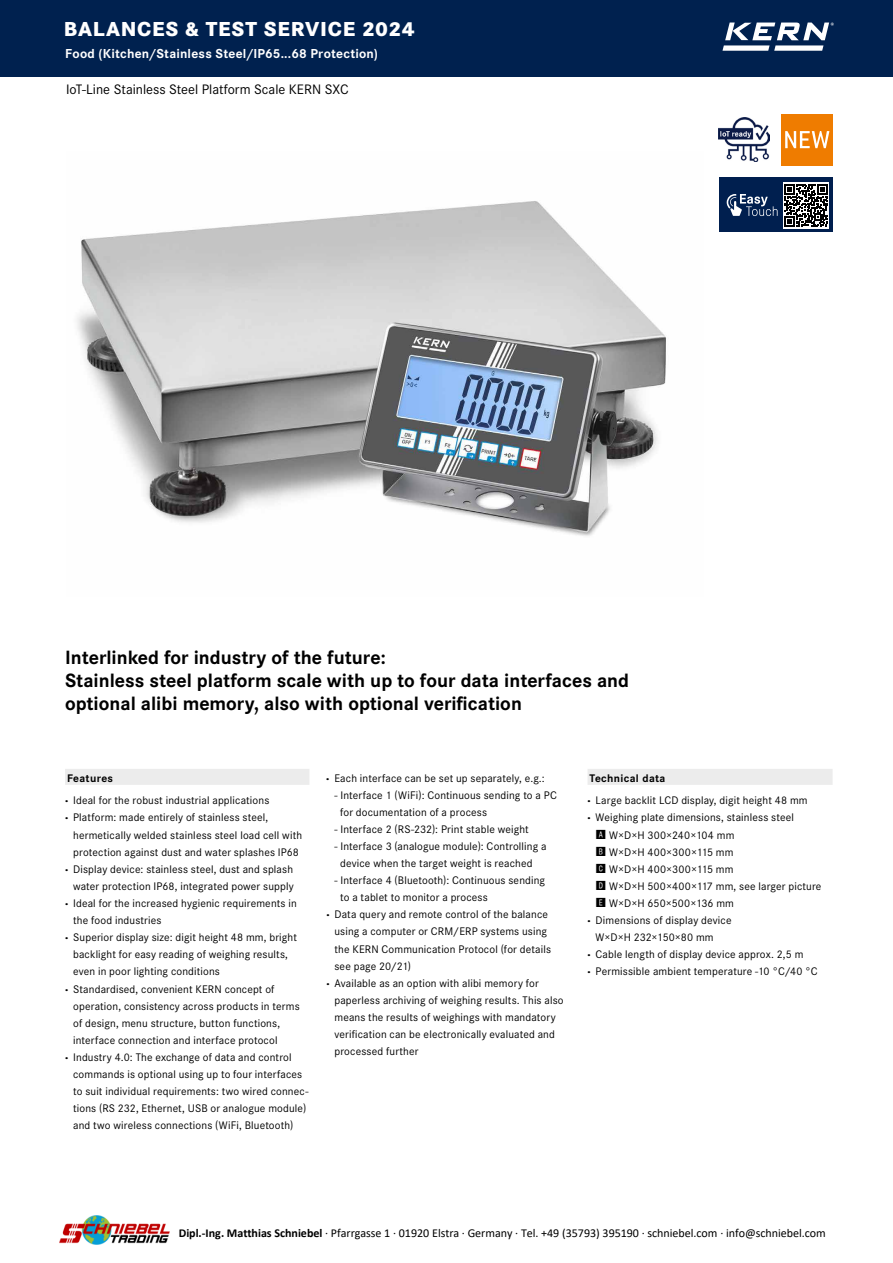
<style>
.page{position:relative;width:893px;height:1263px;background:#fff}
.page>*{position:absolute;margin:0;border:0;box-sizing:border-box;transform-origin:0 0}
.t1{font:800 21px "Corporate S Pro";letter-spacing:.035em;color:#fff}
.t2{font:700 19.95px/22.8px "Corporate S Pro";color:#000}
.t3{font:14.25px "Corporate S Pro";color:#000}
.t4{font:700 13.5px "Corporate S Pro";letter-spacing:.015em;color:#fff}
.t5{font:12px "Calibri";letter-spacing:-.005em;color:#000}
.t6{font:12px "Corporate S Pro";letter-spacing:.015em;color:#000}
.t7{font:11.4px/22.8px "Corporate S Pro";letter-spacing:.015em;color:#000}
.s1{font-weight:700}
.s2{font-weight:800}
.s3{font-family:"Square Frame Neg";font-size:12.45px}
</style>
<div class="page">
<img style="left:77px;top:201px;width:589px;height:335px">
<img style="left:718px;top:117px;width:52px;height:45px">
<div style="left:782px;top:114px;width:51px;height:51px;background:#ef7c00"></div>
<svg style="left:785px;top:131px;width:44px;height:17px"></svg>
<div style="left:65px;top:769px;width:244px;height:16px;background:#ececec"></div>
<div style="left:587px;top:769px;width:246px;height:16px;background:#ececec"></div>
<div style="left:719px;top:177px;width:114px;height:54px;background:#001f4f"></div>
<svg style="left:727px;top:194px;width:50px;height:22px"></svg>
<svg style="left:783px;top:182px;width:46px;height:46px"></svg>
<svg style="left:785px;top:184px;width:43px;height:43px;background:#585858"></svg>
<div style="left:0;top:0;width:893px;height:76px;background:#00214f"></div>
<svg style="left:722px;top:23px;width:112px;height:28px"></svg>
<img style="left:59px;top:1215px;width:111px;height:30px">
<h1 class="t1" style="left:64px;top:12px;width:352px">BALANCES &amp; TEST SERVICE 2024</h1>
<p class="t4" style="left:65px;top:43px;width:314px">Food (Kitchen/Stainless Steel/IP65...68 Protection)</p>
<p class="t3" style="left:66px;top:79px;width:284px">IoT-Line Stainless Steel Platform Scale KERN SXC</p>
<h2 class="t2" style="left:65px;top:645px;width:565px">Interlinked for industry of the future:<br>Stainless steel platform scale with up to four data interfaces and optional alibi memory, also with optional verification</h2>
<p class="t7" style="left:65px;top:765px;width:206px"><span class="s1">Features<br></span><span class="s2">·</span> Ideal for the robust industrial applications</p>
<p class="t7" style="left:65px;top:805px;width:205px"><span class="s2">·</span> Platform: made entirely of stainless steel,</p>
<p class="t7" style="left:73px;top:822px;width:230px">hermetically welded stainless steel load cell with</p>
<p class="t7" style="left:73px;top:840px;width:227px">protection against dust and water splashes IP68</p>
<p class="t7" style="left:65px;top:857px;width:229px"><span class="s2">·</span> Display device: stainless steel, dust and splash</p>
<p class="t7" style="left:73px;top:874px;width:222px">water protection IP68, integrated power supply</p>
<p class="t7" style="left:65px;top:891px;width:233px"><span class="s2">·</span> Ideal for the increased hygienic requirements in</p>
<p class="t7" style="left:73px;top:908px;width:90px">the food industries</p>
<p class="t7" style="left:65px;top:925px;width:233px"><span class="s2">·</span> Superior display size: digit height 48 mm, bright</p>
<p class="t7" style="left:73px;top:942px;width:216px">backlight for easy reading of weighing results,</p>
<p class="t7" style="left:73px;top:959px;width:148px">even in poor lighting conditions</p>
<p class="t7" style="left:65px;top:976px;width:211px"><span class="s2">·</span> Standardised, convenient KERN concept of</p>
<p class="t7" style="left:73px;top:993px;width:228px">operation, consistency across products in terms</p>
<p class="t7" style="left:73px;top:1011px;width:208px">of design, menu structure, button functions,</p>
<p class="t7" style="left:73px;top:1028px;width:206px">interface connection and interface protocol</p>
<p class="t7" style="left:65px;top:1045px;width:228px"><span class="s2">·</span> Industry 4.0: The exchange of data and control</p>
<p class="t7" style="left:73px;top:1062px;width:231px">commands is optional using up to four interfaces</p>
<p class="t7" style="left:73px;top:1079px;width:237px">to suit individual requirements: two wired connec-</p>
<p class="t7" style="left:73px;top:1096px;width:235px">tions (RS 232, Ethernet, USB or analogue module)</p>
<p class="t7" style="left:73px;top:1113px;width:222px">and two wireless connections (WiFi, Bluetooth)</p>
<p class="t7" style="left:326px;top:765px;width:220px"><span class="s2">·</span> Each interface can be set up separately, e.g.:</p>
<p class="t7" style="left:340px;top:785px;width:218px;line-height:17.1px;text-indent:-6px">- Interface 1 (WiFi): Continuous sending to a PC for documentation of a process</p>
<p class="t7" style="left:334px;top:817px;width:196px">- Interface 2 (RS-232): Print stable weight</p>
<p class="t7" style="left:340px;top:837px;width:208px;line-height:17.1px;text-indent:-6px">- Interface 3 (analogue module): Controlling a device when the target weight is reached</p>
<p class="t7" style="left:334px;top:868px;width:212px">- Interface 4 (Bluetooth): Continuous sending</p>
<p class="t7" style="left:340px;top:885px;width:149px">to a tablet to monitor a process</p>
<p class="t7" style="left:326px;top:902px;width:223px"><span class="s2">·</span> Data query and remote control of the balance</p>
<p class="t7" style="left:334px;top:919px;width:214px">using a computer or CRM/ERP systems using</p>
<p class="t7" style="left:334px;top:936px;width:218px">the KERN Communication Protocol (for details</p>
<p class="t7" style="left:334px;top:954px;width:78px">see page 20/21)</p>
<p class="t7" style="left:326px;top:971px;width:214px"><span class="s2">·</span> Available as an option with alibi memory for</p>
<p class="t7" style="left:334px;top:988px;width:231px">paperless archiving of weighing results. This also</p>
<p class="t7" style="left:334px;top:1005px;width:223px">means the results of weighings with mandatory</p>
<p class="t7" style="left:334px;top:1022px;width:222px">verification can be electronically evaluated and</p>
<p class="t7" style="left:334px;top:1039px;width:86px">processed further</p>
<p class="t7" style="left:587px;top:765px;width:222px"><span class="s1">Technical data<br></span><span class="s2">·</span> Large backlit LCD display, digit height 48 mm</p>
<p class="t7" style="left:587px;top:805px;width:208px"><span class="s2">·</span> Weighing plate dimensions, stainless steel</p>
<p class="t7" style="left:596px;top:822px;width:140px"><span class="s3">A</span> W×D×H 300×240×104 mm</p>
<p class="t7" style="left:596px;top:840px;width:139px"><span class="s3">B</span> W×D×H 400×300×115 mm</p>
<p class="t7" style="left:596px;top:857px;width:139px"><span class="s3">C</span> W×D×H 400×300×115 mm</p>
<p class="t7" style="left:596px;top:874px;width:227px"><span class="s3">D</span> W×D×H 500×400×117 mm, see larger picture</p>
<p class="t7" style="left:596px;top:891px;width:140px"><span class="s3">E</span> W×D×H 650×500×136 mm</p>
<p class="t7" style="left:587px;top:908px;width:146px"><span class="s2">·</span> Dimensions of display device</p>
<p class="t7" style="left:596px;top:925px;width:120px">W×D×H 232×150×80 mm</p>
<p class="t7" style="left:587px;top:942px;width:217px"><span class="s2">·</span> Cable length of display device approx. 2,5 m</p>
<p class="t7" style="left:587px;top:959px;width:232px"><span class="s2">·</span> Permissible ambient temperature -10 °C/40 °C</p>
<p class="t5" style="left:179px;top:1228px;width:649px"><span class="s1">Dipl.-Ing. Matthias Schniebel</span> · Pfarrgasse 1 · 01920 Elstra · Germany · Tel. +49 (35793) 395190 · schniebel.com · info@schniebel.com</p>
<p class="t6" style="left:64px;top:1227px;width:643px">KERN &amp; SOHN GmbH · Ziegelei 1 · 72336 Balingen · Germany · Tel. +49 7433 9933 - 0 · www.kern-sohn.com · info@kern-sohn.com</p>
</div>
